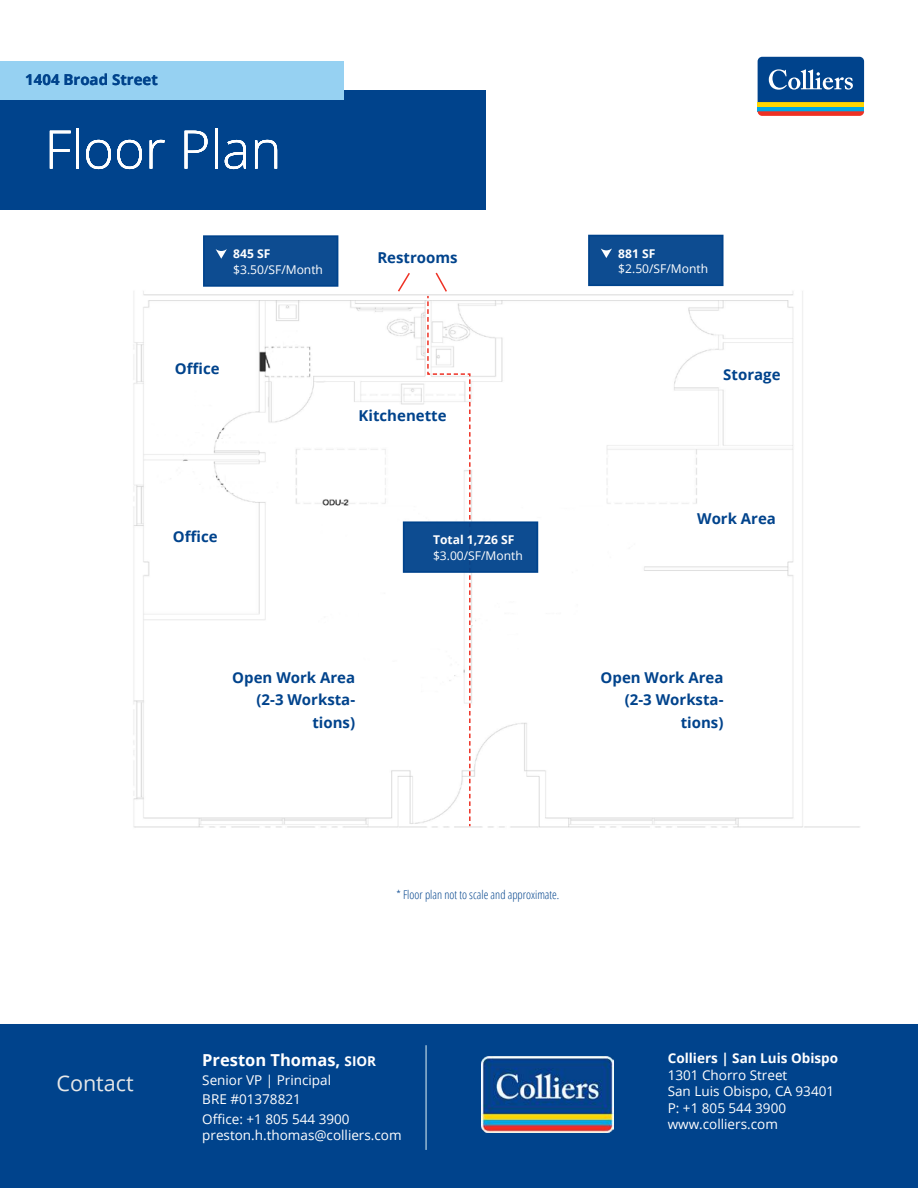
<style>
.page{position:relative;width:918px;height:1188px;background:#fff}
.page>*{position:absolute;margin:0;border:0;box-sizing:border-box;transform-origin:0 0}
.t1{font:300 52.95px "Open Sans";color:#fff}
.t2{font:21.6px "Open Sans";color:#e6e7e8}
.t3{font:700 16.5px "Open Sans";color:#fff}
.t4{font:700 15px/22.5px "Open Sans";color:#00438c;text-align:right}
.t5{font:13.5px/16.5px "Open Sans";color:#fff}
.t6{font:700 13.5px "Open Sans";color:#fff}
.t7{font:12.15px "Open Sans";color:#fff}
.t8{font:700 12.15px "Open Sans";color:#fff}
.t9{font:300 condensed 12px "Open Sans";color:#00438c}
.s1{font-size:13.5px}
</style>
<div class="page">
<div style="left:0;top:1022px;width:918px;height:166px;background:#00438c"></div>
<div style="left:0;top:1019px;width:918px;height:5px;background:#fff"></div>
<hr style="left:426px;top:1045px;width:1px;height:105px;background:#e0f2f5">
<svg style="left:756px;top:55px;width:110px;height:63px"></svg>
<hr style="left:758px;top:107px;width:106px;height:4px;background:#00a8e4">
<div style="left:758px;top:102px;width:106px;height:5px;background:#ffd600"></div>
<svg style="left:758px;top:111px;width:106px;height:5px"></svg>
<svg style="left:758px;top:57px;width:106px;height:45px;background:#1b5798"></svg>
<div style="left:0;top:90px;width:486px;height:120px;background:#00438c"></div>
<img style="left:481px;top:1057px;width:132px;height:75px">
<img style="left:133px;top:262px;width:727px;height:566px">
<div style="left:1px;top:61px;width:343px;height:39px;background:#96d1f2"></div>
<svg style="left:396px;top:271px;width:15px;height:22px"></svg>
<svg style="left:426px;top:271px;width:45px;height:557px"></svg>
<div style="left:589px;top:236px;width:134px;height:49px;background:#0d4c91"></div>
<div style="left:588px;top:235px;width:136px;height:51px;border:2px solid #00438c"></div>
<svg style="left:601px;top:248px;width:11px;height:10px"></svg>
<div style="left:204px;top:236px;width:134px;height:50px;background:#0d4c91"></div>
<div style="left:203px;top:235px;width:135px;height:52px;border:2px solid #00438c"></div>
<svg style="left:216px;top:249px;width:11px;height:10px"></svg>
<div style="left:404px;top:522px;width:133px;height:50px;background:#0d4c91"></div>
<div style="left:403px;top:521px;width:135px;height:52px;border:2px solid #00438c"></div>
<p class="t4" style="left:25px;top:68px;width:134px">1404 Broad Street</p>
<h1 class="t1" style="left:45px;top:113px;width:238px">Floor Plan</h1>
<p class="t8" style="left:233px;top:245px;width:39px">845 SF</p>
<p class="t7" style="left:233px;top:261px;width:91px">$3.50/SF/Month</p>
<p class="t4" style="left:175px;top:357px;width:46px">Office</p>
<p class="t4" style="left:377px;top:246px;width:82px">Restrooms</p>
<p class="t4" style="left:359px;top:404px;width:90px">Kitchenette</p>
<p class="t4" style="left:173px;top:525px;width:46px">Office</p>
<p class="t8" style="left:433px;top:531px;width:83px">Total 1,726 SF</p>
<p class="t7" style="left:433px;top:547px;width:91px">$3.00/SF/Month</p>
<p class="t4" style="left:232px;top:666px;width:124px">Open Work Area (2-3 Worksta&shy;tions)</p>
<p class="t8" style="left:618px;top:245px;width:39px">881 SF</p>
<p class="t7" style="left:618px;top:260px;width:91px">$2.50/SF/Month</p>
<p class="t4" style="left:723px;top:363px;width:59px">Storage</p>
<p class="t4" style="left:697px;top:507px;width:80px">Work Area</p>
<p class="t4" style="left:601px;top:666px;width:124px">Open Work Area (2-3 Worksta&shy;tions)</p>
<h2 class="t2" style="left:56px;top:1068px;width:79px">Contact</h2>
<p class="t9" style="left:396px;top:887px;width:164px">* Floor plan not to scale and approximate.</p>
<p class="t3" style="left:202px;top:1048px;width:175px">Preston Thomas, <span class="s1">SIOR</span></p>
<p class="t5" style="left:202px;top:1070px;width:149px;line-height:19.5px">Senior VP | Principal<br>BRE #01378821<br>Office: +1 805 544 3900</p>
<p class="t5" style="left:202px;top:1127px;width:201px">preston.h.thomas@colliers.com</p>
<p class="t6" style="left:668px;top:1049px;width:172px">Colliers | San Luis Obispo</p>
<p class="t5" style="left:668px;top:1066px;width:168px">1301 Chorro Street<br>San Luis Obispo, CA 93401<br>P: +1 805 544 3900 www.colliers.com</p>
</div>
